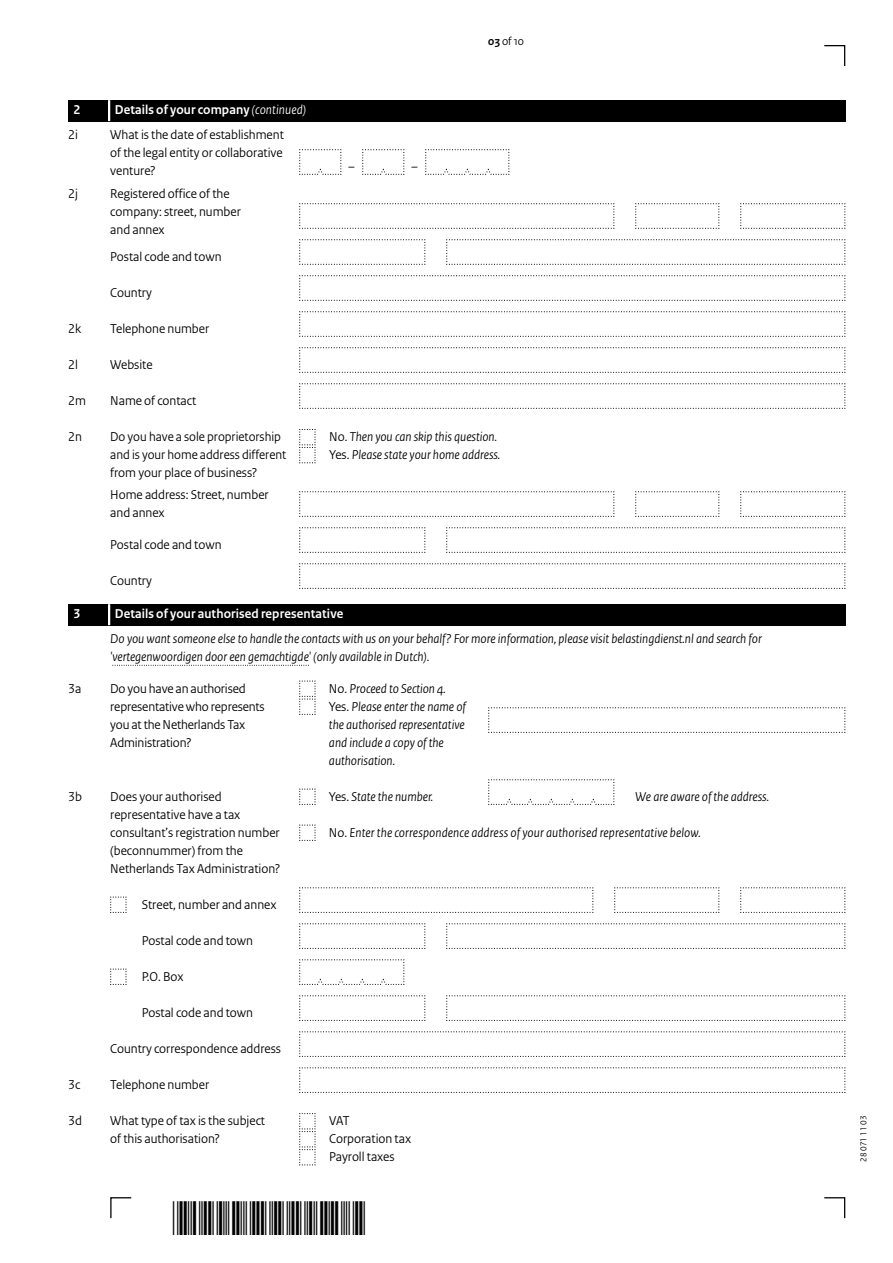
<style>
.page{position:relative;width:893px;height:1263px;background:#fff}
.page>*{position:absolute;margin:0;border:0;box-sizing:border-box;transform-origin:0 0}
.Vraag_Nummer{font:13.5px/18px "Rijksoverheid Sans Heading";color:#000}
.Vraag_Nummer-2{font:italic 13.5px/18px "Rijksoverheid Sans Heading";color:#000}
.Vraag_geen_inspring{font:italic 13.5px/18px "Rijksoverheid Sans Heading";color:#000}
.Vraag_geen_inspring-2{font:13.5px "Rijksoverheid Sans Heading";color:#000}
.Vraag{font:13.5px "Rijksoverheid Sans Heading";color:#000}
.KOP_D_Nummer{font:700 13.5px "Rijksoverheid Sans Heading";letter-spacing:.01em;color:#fff}
.Vraag_Nummer_12{font:italic 13.5px "Rijksoverheid Sans Heading";color:#000}
.Vraag_Nummer_12-2{font:13.5px/18px "Rijksoverheid Sans Heading";color:#000}
.Vraag_12{font:13.5px/18px "Rijksoverheid Sans Heading";color:#000}
.t1{font:12px "Rijksoverheid Sans Heading";color:#000}
.t2{font:9px "Rijksoverheid Sans Heading";color:#000}
.s1{font-weight:700}
.s2{font-weight:400;font-style:italic}
.s3{font-style:normal}
</style>
<div class="page">
<svg style="left:824px;top:1197px;width:22px;height:22px"></svg>
<svg style="left:110px;top:1197px;width:22px;height:22px"></svg>
<svg style="left:824px;top:45px;width:22px;height:21px"></svg>
<svg style="left:299px;top:1031px;width:547px;height:26px"></svg>
<svg style="left:299px;top:1067px;width:547px;height:26px"></svg>
<svg style="left:299px;top:1113px;width:17px;height:53px"></svg>
<svg style="left:488px;top:707px;width:358px;height:26px"></svg>
<svg style="left:299px;top:680px;width:17px;height:35px"></svg>
<svg style="left:299px;top:788px;width:17px;height:17px"></svg>
<svg style="left:488px;top:779px;width:127px;height:26px"></svg>
<svg style="left:299px;top:887px;width:295px;height:26px"></svg>
<svg style="left:740px;top:887px;width:106px;height:26px"></svg>
<svg style="left:614px;top:887px;width:106px;height:26px"></svg>
<svg style="left:446px;top:923px;width:400px;height:26px"></svg>
<svg style="left:299px;top:923px;width:127px;height:26px"></svg>
<svg style="left:299px;top:995px;width:127px;height:26px"></svg>
<svg style="left:299px;top:824px;width:17px;height:17px"></svg>
<svg style="left:110px;top:896px;width:17px;height:17px"></svg>
<svg style="left:446px;top:995px;width:400px;height:26px"></svg>
<svg style="left:110px;top:968px;width:17px;height:17px"></svg>
<svg style="left:299px;top:959px;width:106px;height:26px"></svg>
<svg style="left:299px;top:203px;width:316px;height:26px"></svg>
<svg style="left:635px;top:203px;width:85px;height:26px"></svg>
<svg style="left:299px;top:239px;width:127px;height:26px"></svg>
<svg style="left:446px;top:239px;width:400px;height:26px"></svg>
<svg style="left:299px;top:275px;width:547px;height:26px"></svg>
<svg style="left:299px;top:311px;width:547px;height:26px"></svg>
<svg style="left:299px;top:347px;width:547px;height:26px"></svg>
<svg style="left:299px;top:383px;width:547px;height:26px"></svg>
<svg style="left:299px;top:429px;width:17px;height:35px"></svg>
<svg style="left:299px;top:491px;width:316px;height:26px"></svg>
<svg style="left:635px;top:491px;width:85px;height:26px"></svg>
<svg style="left:740px;top:491px;width:106px;height:26px"></svg>
<svg style="left:299px;top:527px;width:127px;height:26px"></svg>
<svg style="left:446px;top:527px;width:400px;height:26px"></svg>
<svg style="left:299px;top:563px;width:547px;height:26px"></svg>
<svg style="left:299px;top:149px;width:43px;height:26px"></svg>
<svg style="left:362px;top:149px;width:43px;height:26px"></svg>
<svg style="left:425px;top:149px;width:85px;height:26px"></svg>
<svg style="left:740px;top:203px;width:106px;height:26px"></svg>
<div style="left:68px;top:100px;width:777px;height:21px;background:#000"></div>
<hr style="left:108px;top:100px;width:2px;height:21px;background:#fff">
<div style="left:68px;top:604px;width:777px;height:21px;background:#000"></div>
<hr style="left:108px;top:604px;width:2px;height:21px;background:#fff">
<svg style="left:112px;top:665px;width:197px;height:1px"></svg>
<p class="t1" style="left:488px;top:34px;width:37px"><span class="s1">03</span> of 10</p>
<p class="KOP_D_Nummer" style="left:74px;top:102px;width:8px">2</p>
<p class="KOP_D_Nummer" style="left:115px;top:102px;width:193px">Details of your company <span class="s2">(continued)</span></p>
<p class="Vraag_Nummer" style="left:68px;top:126px;width:11px">2i</p>
<p class="Vraag_Nummer" style="left:110px;top:126px;width:175px;text-align:justify">What is the date of establishment of the legal entity or collaborative venture?</p>
<p class="Vraag_Nummer_12-2" style="left:68px;top:185px;width:11px">2j</p>
<p class="Vraag_Nummer_12-2" style="left:110px;top:185px;width:132px">Registered office of the company: street, number and annex</p>
<p class="Vraag" style="left:110px;top:249px;width:113px">Postal code and town</p>
<p class="Vraag" style="left:110px;top:285px;width:43px">Country</p>
<p class="Vraag_Nummer" style="left:68px;top:320px;width:14px">2k</p>
<p class="Vraag_Nummer" style="left:110px;top:320px;width:101px">Telephone number</p>
<p class="Vraag_Nummer" style="left:68px;top:356px;width:11px">2l</p>
<p class="Vraag_Nummer" style="left:110px;top:356px;width:44px">Website</p>
<p class="Vraag_Nummer" style="left:68px;top:392px;width:19px">2m</p>
<p class="Vraag_Nummer" style="left:110px;top:392px;width:87px">Name of contact</p>
<p class="Vraag_Nummer" style="left:68px;top:428px;width:15px">2n</p>
<p class="Vraag_Nummer" style="left:110px;top:428px;width:177px">Do you have a sole proprietorship and is your home address different from your place of business?</p>
<p class="Vraag_geen_inspring" style="left:329px;top:428px;width:169px"><span class="s3">No.</span> Then you can skip this question.</p>
<p class="Vraag_geen_inspring" style="left:329px;top:446px;width:173px"><span class="s3">Yes.</span> Please state your home address.</p>
<p class="Vraag_12" style="left:110px;top:486px;width:160px">Home address: Street, number and annex</p>
<p class="Vraag" style="left:110px;top:537px;width:113px">Postal code and town</p>
<p class="Vraag" style="left:110px;top:573px;width:43px">Country</p>
<h2 class="KOP_D_Nummer" style="left:74px;top:606px;width:8px">3</h2>
<h2 class="KOP_D_Nummer" style="left:115px;top:606px;width:230px">Details of your authorised representative</h2>
<p class="Vraag_Nummer-2" style="left:110px;top:630px;width:653px">Do you want someone else to handle the contacts with us on your behalf? For more information, please visit belastingdienst.nl and search for 'vertegenwoordigen door een gemachtigde' (only available in Dutch).</p>
<p class="Vraag_Nummer" style="left:68px;top:680px;width:15px">3a</p>
<p class="Vraag_Nummer" style="left:110px;top:680px;width:156px">Do you have an authorised representative who represents you at the Netherlands Tax<br>Administration?</p>
<p class="Vraag_Nummer_12" style="left:329px;top:681px;width:118px"><span class="s3">No.</span> Proceed to Section 4.</p>
<p class="Vraag_geen_inspring" style="left:329px;top:698px;width:138px"><span class="s3">Yes.</span> Please enter the name of the authorised representative and include a copy of the authorisation.</p>
<p class="Vraag_Nummer" style="left:68px;top:788px;width:15px">3b</p>
<p class="Vraag_Nummer" style="left:110px;top:788px;width:172px">Does your authorised representative have a tax consultant’s registration number (beconnummer) from the<br>Netherlands Tax Administration?</p>
<p class="Vraag_Nummer_12" style="left:329px;top:789px;width:106px"><span class="s3">Yes.</span> State the number.</p>
<p class="Vraag_Nummer_12" style="left:635px;top:789px;width:135px">We are aware of the address.</p>
<p class="Vraag_Nummer-2" style="left:329px;top:824px;width:373px"><span class="s3">No.</span> Enter the correspondence address of your authorised representative below.</p>
<p class="Vraag_geen_inspring-2" style="left:142px;top:897px;width:136px">Street, number and annex</p>
<p class="Vraag_geen_inspring-2" style="left:142px;top:933px;width:113px">Postal code and town</p>
<p class="Vraag_geen_inspring-2" style="left:142px;top:969px;width:43px">P.O. Box</p>
<p class="Vraag_geen_inspring-2" style="left:142px;top:1005px;width:113px">Postal code and town</p>
<p class="Vraag" style="left:110px;top:1041px;width:172px">Country correspondence address</p>
<p class="Vraag_Nummer" style="left:68px;top:1076px;width:14px">3c</p>
<p class="Vraag_Nummer" style="left:110px;top:1076px;width:101px">Telephone number</p>
<p class="Vraag_Nummer" style="left:68px;top:1112px;width:15px">3d</p>
<p class="Vraag_Nummer" style="left:110px;top:1112px;width:156px">What type of tax is the subject of this authorisation?</p>
<p class="Vraag_Nummer" style="left:329px;top:1112px;width:22px">VAT</p>
<p class="Vraag_geen_inspring-2" style="left:329px;top:1131px;width:83px">Corporation tax</p>
<p class="Vraag_geen_inspring-2" style="left:329px;top:1149px;width:67px">Payroll taxes</p>
<p class="t2" style="left:858px;top:1161px;width:47px;rotate:-90deg">28 071 11 03</p>
</div>
